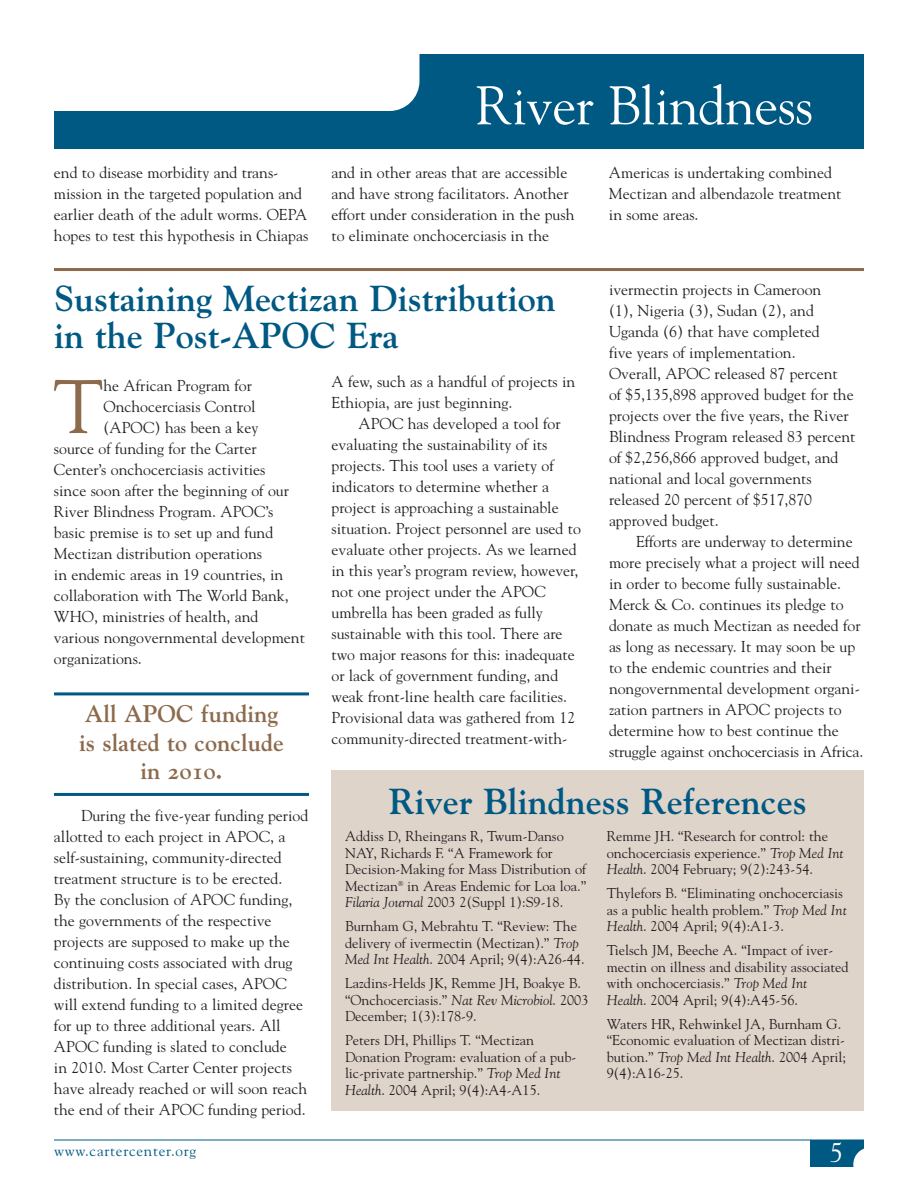
<style>
.page{position:relative;width:918px;height:1188px;background:#fff}
.page>*{position:absolute;margin:0;border:0;box-sizing:border-box;transform-origin:0 0}
.t1{font:75.3px "Goudy";color:#8c6a4b}
.t2{font:54px "Goudy";letter-spacing:-.01em;color:#fff}
.t3{font:36px/37.5px "Goudy Bold Os F";color:#005983}
.t4{font:27px "Goudy";color:#fff}
.t5{font:24px/28.5px "Goudy Bold Os F";color:#8c6a4b;text-align:center}
.t6{font:15.75px/21px "Goudy";color:#231f20}
.t7{font:15px "Goudy";letter-spacing:.05em;color:#005983}
.t8{font:14.25px/16.5px "Goudy";color:#231f20}
.s1{font-family:"Goudy Italic Os F"}
</style>
<div class="page">
<div style="left:332px;top:771px;width:532px;height:340px;background:#dfd4ca"></div>
<div style="left:54px;top:54px;width:810px;height:94px;background:#005983"></div>
<div style="left:810px;top:1140px;width:54px;height:27px;background:#005983"></div>
<div style="left:853px;top:1147px;width:54px;height:34px;background:#fff;border-radius:17px"></div>
<hr style="left:54px;top:1140px;width:810px;height:1px;background:#005983">
<div style="left:54px;top:54px;width:365px;height:57px;background:#fff"></div>
<hr style="left:54px;top:692px;width:255px;height:3px;background:#005983">
<hr style="left:54px;top:793px;width:255px;height:3px;background:#005983">
<hr style="left:54px;top:268px;width:810px;height:3px;background:#8c6a4b">
<h2 class="t2" style="left:476px;top:84px;width:339px">River Blindness</h2>
<p class="t6" style="left:54px;top:163px;width:256px">end to disease morbidity and trans&shy;mission in the targeted population and earlier death of the adult worms. OEPA hopes to test this hypothesis in Chiapas</p>
<p class="t6" style="left:331px;top:163px;width:244px">and in other areas that are accessible and have strong facilitators. Another effort under consideration in the push to eliminate onchocerciasis in the</p>
<p class="t6" style="left:609px;top:163px;width:234px">Americas is undertaking combined<br>Mectizan and albendazole treatment in some areas.</p>
<h3 class="t3" style="left:54px;top:282px;width:503px">Sustaining Mectizan Distribution in the Post-APOC Era</h3>
<p class="t6" style="left:609px;top:281px;width:248px">ivermectin projects in Cameroon<br>(1), Nigeria (3), Sudan (2), and<br>Uganda (6) that have completed<br>five years of implementation.<br>Overall, APOC released 87 percent<br>of $5,135,898 approved budget for the projects over the five years, the River<br>Blindness Program released 83 percent of $2,256,866 approved budget, and national and local governments released 20 percent of $517,870 approved budget.</p>
<p class="t6" style="left:609px;top:533px;width:256px;text-indent:27px">Efforts are underway to determine more precisely what a project will need in order to become fully sustainable.<br>Merck &amp; Co. continues its pledge to donate as much Mectizan as needed for as long as necessary. It may soon be up to the endemic countries and their nongovernmental development organi&shy;zation partners in APOC projects to determine how to best continue the struggle against onchocerciasis in Africa.</p>
<p class="t6" style="left:331px;top:373px;width:245px">A few, such as a handful of projects in<br>Ethiopia, are just beginning.</p>
<p class="t6" style="left:331px;top:415px;width:251px;text-indent:27px">APOC has developed a tool for evaluating the sustainability of its projects. This tool uses a variety of indicators to determine whether a project is approaching a sustainable situation. Project personnel are used to evaluate other projects. As we learned in this year’s program review, however, not one project under the APOC umbrella has been graded as fully sustainable with this tool. There are two major reasons for this: inadequate or lack of government funding, and weak front-line health care facilities.<br>Provisional data was gathered from 12 community-directed treatment-with-</p>
<h1 class="t1" style="left:53px;top:377px;width:52px">T</h1>
<p class="t6" style="left:104px;top:376px;width:150px">he African Program for</p>
<p class="t6" style="left:104px;top:397px;width:154px">Onchocerciasis Control</p>
<p class="t6" style="left:104px;top:418px;width:156px">(APOC) has been a key</p>
<p class="t6" style="left:54px;top:439px;width:204px">source of funding for the Carter</p>
<p class="t6" style="left:54px;top:460px;width:213px">Center’s onchocerciasis activities</p>
<p class="t6" style="left:54px;top:481px;width:237px">since soon after the beginning of our</p>
<p class="t6" style="left:54px;top:502px;width:221px">River Blindness Program. APOC’s</p>
<p class="t6" style="left:54px;top:523px;width:221px">basic premise is to set up and fund</p>
<p class="t6" style="left:54px;top:544px;width:210px">Mectizan distribution operations</p>
<p class="t6" style="left:54px;top:565px;width:231px">in endemic areas in 19 countries, in</p>
<p class="t6" style="left:54px;top:586px;width:236px">collaboration with The World Bank,</p>
<p class="t6" style="left:54px;top:607px;width:206px">WHO, ministries of health, and</p>
<p class="t6" style="left:54px;top:628px;width:252px">various nongovernmental development</p>
<p class="t6" style="left:54px;top:649px;width:89px">organizations.</p>
<h3 class="t5" style="left:79px;top:702px;width:206px">All APOC funding is slated to conclude in 2010.</h3>
<p class="t6" style="left:54px;top:807px;width:256px;text-indent:27px">During the five-year funding period allotted to each project in APOC, a self-sustaining, community-directed treatment structure is to be erected.<br>By the conclusion of APOC funding, the governments of the respective projects are supposed to make up the continuing costs associated with drug distribution. In special cases, APOC will extend funding to a limited degree for up to three additional years. All APOC funding is slated to conclude<br>in 2010. Most Carter Center projects have already reached or will soon reach the end of their APOC funding period.</p>
<h3 class="t3" style="left:389px;top:785px;width:419px">River Blindness References</h3>
<p class="t8" style="left:607px;top:829px;width:238px">Remme JH. “Research for control: the onchocerciasis experience.” <span class="s1">Trop Med Int<br>Health</span>. 2004 February; 9(2):243-54.</p>
<p class="t8" style="left:607px;top:886px;width:241px">Thylefors B. “Eliminating onchocerciasis as a public health problem.” <span class="s1">Trop Med Int<br>Health</span>. 2004 April; 9(4):A1-3.</p>
<p class="t8" style="left:607px;top:943px;width:243px">Tielsch JM, Beeche A. “Impact of iver&shy;mectin on illness and disability associated with onchocerciasis.” <span class="s1">Trop Med Int Health</span>. 2004 April; 9(4):A45-56.</p>
<p class="t8" style="left:607px;top:1017px;width:241px">Waters HR, Rehwinkel JA, Burnham G. “Economic evaluation of Mectizan distri&shy;bution.” <span class="s1">Trop Med Int Health</span>. 2004 April; 9(4):A16-25.</p>
<p class="t8" style="left:345px;top:829px;width:243px">Addiss D, Rheingans R, Twum-Danso NAY, Richards F. “A Framework for Decision-Making for Mass Distribution of Mectizan<sup>®</sup> in Areas Endemic for Loa loa.” <span class="s1">Filaria Journal</span> 2003 2(Suppl 1):S9-18.</p>
<p class="t8" style="left:345px;top:919px;width:241px">Burnham G, Mebrahtu T. “Review: The delivery of ivermectin (Mectizan).” <span class="s1">Trop<br>Med Int Health</span>. 2004 April; 9(4):A26-44.</p>
<p class="t8" style="left:345px;top:976px;width:245px">Lazdins-Helds JK, Remme JH, Boakye B. “Onchocerciasis.” <span class="s1">Nat Rev Microbiol</span>. 2003<br>December; 1(3):178-9.</p>
<p class="t8" style="left:345px;top:1033px;width:233px">Peters DH, Phillips T. “Mectizan Donation Program: evaluation of a pub&shy;lic-private partnership.” <span class="s1">Trop Med Int Health</span>. 2004 April; 9(4):A4-A15.</p>
<p class="t7" style="left:54px;top:1145px;width:144px">www.cartercenter.org</p>
<h3 class="t4" style="left:830px;top:1142px;width:15px">5</h3>
</div>
